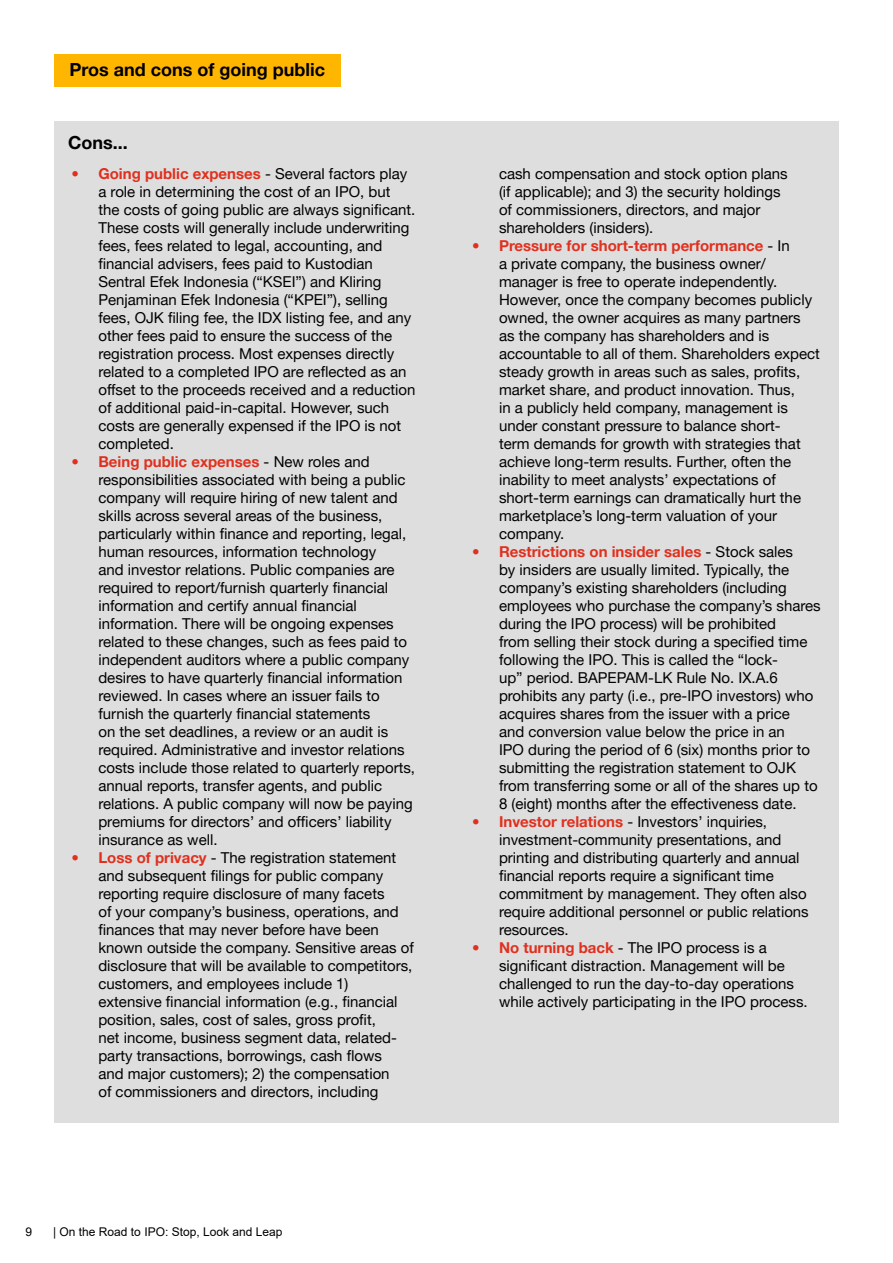
<style>
.page{position:relative;width:893px;height:1263px;background:#fff}
.page>*{position:absolute;margin:0;border:0;box-sizing:border-box;transform-origin:0 0}
.t1{font:700 18px "Helvetica Neue LT Pro";color:#000}
.t2{font:15px/18px "Helvetica Neue LT Pro";color:#000}
.t3{font:12px "Arial";color:#000}
.s1{font-weight:700;color:#e0301e}
</style>
<div class="page">
<div style="left:54px;top:121px;width:785px;height:1002px;background:#dedede"></div>
<div style="left:54px;top:54px;width:286px;height:33px;background:#ffb600"></div>
<p class="t1" style="left:69px;top:58px;width:257px">Pros and cons of going public</p>
<p class="t1" style="left:68px;top:131px;width:61px">Cons...</p>
<p class="t2" style="left:98px;top:164px;width:319px;text-indent:-27px"><span class="s1">• Going public expenses</span> - Several factors play a role in determining the cost of an IPO, but<br>the costs of going public are always significant.<br>These costs will generally include underwriting fees, fees related to legal, accounting, and financial advisers, fees paid to Kustodian Sentral Efek Indonesia (“KSEI”) and Kliring Penjaminan Efek Indonesia (“KPEI”), selling fees, OJK filing fee, the IDX listing fee, and any other fees paid to ensure the success of the registration process. Most expenses directly related to a completed IPO are reflected as an offset to the proceeds received and a reduction of additional paid-in-capital. However, such costs are generally expensed if the IPO is not completed.</p>
<p class="t2" style="left:98px;top:452px;width:318px;text-indent:-27px"><span class="s1">• Being public expenses</span> - New roles and responsibilities associated with being a public company will require hiring of new talent and skills across several areas of the business, particularly within finance and reporting, legal, human resources, information technology<br>and investor relations. Public companies are required to report/furnish quarterly financial information and certify annual financial information. There will be ongoing expenses related to these changes, such as fees paid to independent auditors where a public company desires to have quarterly financial information reviewed. In cases where an issuer fails to furnish the quarterly financial statements<br>on the set deadlines, a review or an audit is required. Administrative and investor relations costs include those related to quarterly reports, annual reports, transfer agents, and public relations. A public company will now be paying premiums for directors’ and officers’ liability insurance as well.</p>
<p class="t2" style="left:98px;top:848px;width:317px;text-indent:-27px"><span class="s1">• Loss of privacy</span> - The registration statement and subsequent filings for public company reporting require disclosure of many facets<br>of your company’s business, operations, and finances that may never before have been known outside the company. Sensitive areas of disclosure that will be available to competitors, customers, and employees include 1) extensive financial information (e.g., financial position, sales, cost of sales, gross profit,<br>net income, business segment data, related&shy;party transactions, borrowings, cash flows<br>and major customers); 2) the compensation<br>of commissioners and directors, including</p>
<p class="t3" style="left:26px;top:1223px;width:8px">9</p>
<p class="t3" style="left:53px;top:1223px;width:231px">| On the Road to IPO: Stop, Look and Leap</p>
<p class="t2" style="left:499px;top:164px;width:290px">cash compensation and stock option plans (if applicable); and 3) the security holdings of commissioners, directors, and major shareholders (insiders).</p>
<p class="t2" style="left:499px;top:236px;width:322px;text-indent:-27px"><span class="s1">• Pressure for short-term performance</span> - In<br>a private company, the business owner/ manager is free to operate independently.<br>However, once the company becomes publicly owned, the owner acquires as many partners as the company has shareholders and is accountable to all of them. Shareholders expect steady growth in areas such as sales, profits, market share, and product innovation. Thus,<br>in a publicly held company, management is under constant pressure to balance short-<br>term demands for growth with strategies that achieve long-term results. Further, often the inability to meet analysts’ expectations of short-term earnings can dramatically hurt the marketplace’s long-term valuation of your company.</p>
<p class="t2" style="left:499px;top:542px;width:323px;text-indent:-27px"><span class="s1">• Restrictions on insider sales</span> - Stock sales<br>by insiders are usually limited. Typically, the company’s existing shareholders (including employees who purchase the company’s shares during the IPO process) will be prohibited<br>from selling their stock during a specified time following the IPO. This is called the “lock-<br>up” period. BAPEPAM-LK Rule No. IX.A.6 prohibits any party (i.e., pre-IPO investors) who acquires shares from the issuer with a price<br>and conversion value below the price in an<br>IPO during the period of 6 (six) months prior to submitting the registration statement to OJK from transferring some or all of the shares up to 8 (eight) months after the effectiveness date.</p>
<p class="t2" style="left:499px;top:812px;width:311px;text-indent:-27px"><span class="s1">• Investor relations</span> - Investors’ inquiries, investment-community presentations, and printing and distributing quarterly and annual financial reports require a significant time commitment by management. They often also require additional personnel or public relations resources.</p>
<p class="t2" style="left:499px;top:938px;width:310px;text-indent:-27px"><span class="s1">• No turning back</span> - The IPO process is a significant distraction. Management will be challenged to run the day-to-day operations while actively participating in the IPO process.</p>
</div>
